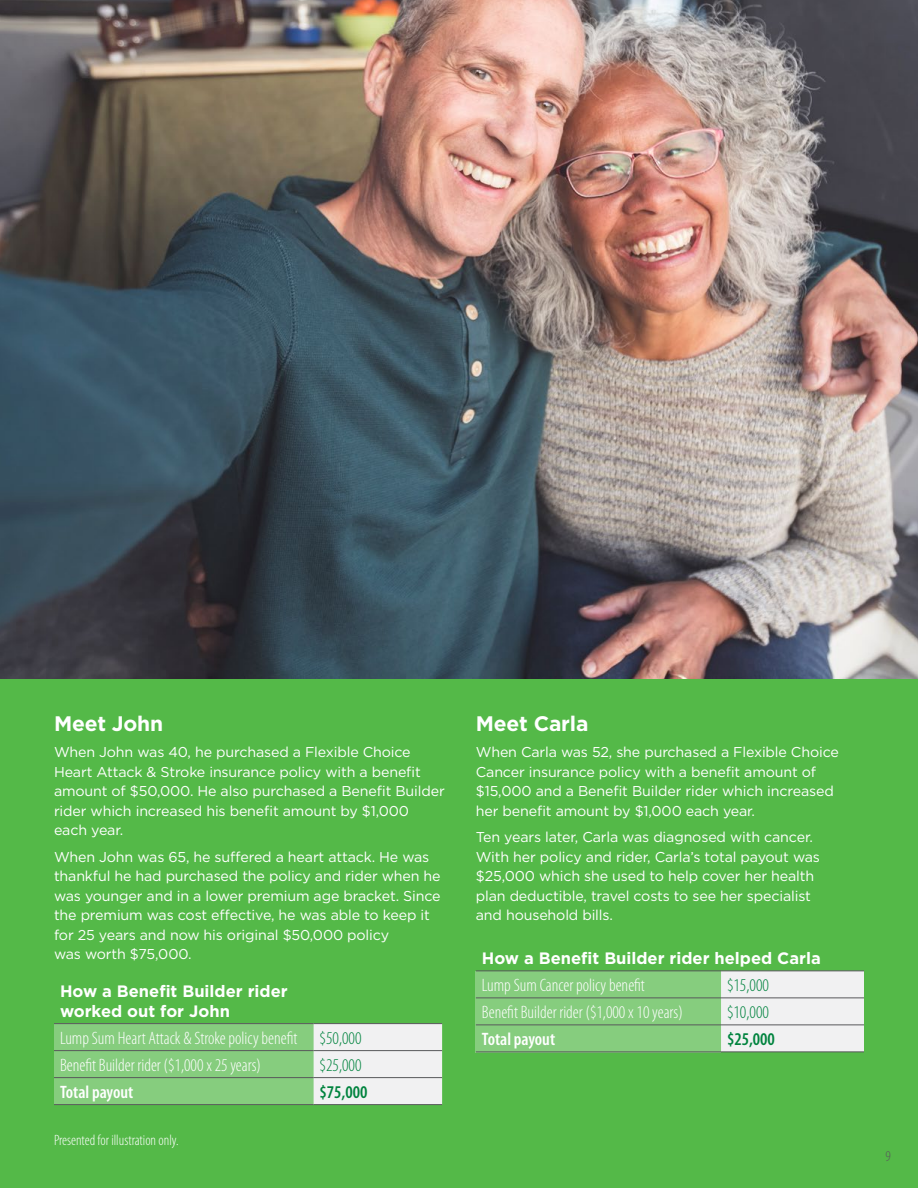
<style>
.page{position:relative;width:918px;height:1188px;background:#fff}
.page>*{position:absolute;margin:0;border:0;box-sizing:border-box;transform-origin:0 0}
.t1{font:700 21px "Gotham";letter-spacing:-.01em;color:#fff}
.t2{font:300 condensed 18px/27px "Myriad Pro";color:#fff}
.t3{font:600 condensed 18px "Myriad Pro";color:#fff}
.t4{font:300 condensed 18px "Myriad Pro";color:#00833e}
.t5{font:600 condensed 18px "Myriad Pro";color:#00833e}
.t6{font:700 16.5px/19.8px "Gotham";color:#fff}
.t7{font:300 condensed 15px "Myriad Pro";color:#fff}
.t8{font:300 condensed 15px "Myriad Pro";color:#58595b}
.t9{font:14.25px/19.5px "Gotham";letter-spacing:-.01em;color:#fff}
.s1{color:#00833e}
</style>
<div class="page">
<div style="left:0;top:678px;width:918px;height:510px;background:#54b948"></div>
<div style="left:476px;top:971px;width:245px;height:81px;background:#86cd7e"></div>
<div style="left:721px;top:971px;width:143px;height:81px;background:#f1f1f2"></div>
<hr style="left:476px;top:970px;width:245px;height:1px;background:#58595b">
<hr style="left:721px;top:970px;width:143px;height:1px;background:#58595b">
<hr style="left:476px;top:998px;width:245px;height:1px;background:#58595b">
<hr style="left:721px;top:998px;width:143px;height:1px;background:#58595b">
<hr style="left:476px;top:1024px;width:245px;height:1px;background:#58595b">
<hr style="left:721px;top:1024px;width:143px;height:1px;background:#58595b">
<hr style="left:476px;top:1052px;width:245px;height:1px;background:#58595b">
<hr style="left:721px;top:1052px;width:143px;height:1px;background:#58595b">
<img style="left:0;top:0;width:918px;height:678px">
<div style="left:54px;top:1024px;width:260px;height:81px;background:#86cd7e"></div>
<div style="left:314px;top:1024px;width:128px;height:80px;background:#f1f1f2"></div>
<hr style="left:54px;top:1023px;width:260px;height:1px;background:#58595b">
<hr style="left:314px;top:1023px;width:128px;height:1px;background:#58595b">
<hr style="left:54px;top:1050px;width:260px;height:1px;background:#58595b">
<hr style="left:314px;top:1050px;width:128px;height:1px;background:#58595b">
<hr style="left:54px;top:1077px;width:260px;height:1px;background:#58595b">
<hr style="left:314px;top:1077px;width:128px;height:1px;background:#58595b">
<hr style="left:54px;top:1104px;width:260px;height:1px;background:#58595b">
<hr style="left:314px;top:1104px;width:128px;height:1px;background:#58595b">
<h1 class="t1" style="left:54px;top:709px;width:111px">Meet John</h1>
<p class="t9" style="left:54px;top:742px;width:392px">When John was 40, he purchased a Flexible Choice Heart Attack &amp; Stroke insurance policy with a benefit amount of $50,000. He also purchased a Benefit Builder rider which increased his benefit amount by $1,000 each year.</p>
<p class="t9" style="left:54px;top:847px;width:388px">When John was 65, he suffered a heart attack. He was thankful he had purchased the policy and rider when he was younger and in a lower premium age bracket. Since the premium was cost effective, he was able to keep it for 25 years and now his original $50,000 policy<br>was worth $75,000.</p>
<p class="t6" style="left:60px;top:981px;width:229px">How a Benefit Builder rider worked out for John</p>
<p class="t2" style="left:60px;top:1025px;width:303px">Lump Sum Heart Attack &amp; Stroke policy benefit <span class="s1">$50,000<br></span>Benefit Builder rider ($1,000 x 25 years)</p>
<p class="t4" style="left:320px;top:1055px;width:43px">$25,000</p>
<p class="t3" style="left:60px;top:1082px;width:75px">Total payout</p>
<p class="t5" style="left:320px;top:1082px;width:49px">$75,000</p>
<p class="t7" style="left:54px;top:1132px;width:126px">Presented for illustration only.</p>
<h1 class="t1" style="left:476px;top:709px;width:114px">Meet Carla</h1>
<p class="t9" style="left:476px;top:742px;width:365px">When Carla was 52, she purchased a Flexible Choice Cancer insurance policy with a benefit amount of $15,000 and a Benefit Builder rider which increased her benefit amount by $1,000 each year.</p>
<p class="t9" style="left:476px;top:827px;width:346px">Ten years later, Carla was diagnosed with cancer.<br>With her policy and rider, Carla’s total payout was $25,000 which she used to help cover her health plan deductible, travel costs to see her specialist and household bills.</p>
<p class="t6" style="left:482px;top:948px;width:341px">How a Benefit Builder rider helped Carla</p>
<p class="t2" style="left:482px;top:972px;width:165px">Lump Sum Cancer policy benefit</p>
<p class="t4" style="left:727px;top:976px;width:43px">$15,000</p>
<p class="t2" style="left:482px;top:999px;width:203px">Benefit Builder rider ($1,000 x 10 years)</p>
<p class="t4" style="left:727px;top:1003px;width:43px">$10,000</p>
<p class="t3" style="left:482px;top:1029px;width:75px">Total payout</p>
<p class="t5" style="left:727px;top:1029px;width:49px">$25,000</p>
<p class="t8" style="left:886px;top:1148px;width:7px">9</p>
</div>
